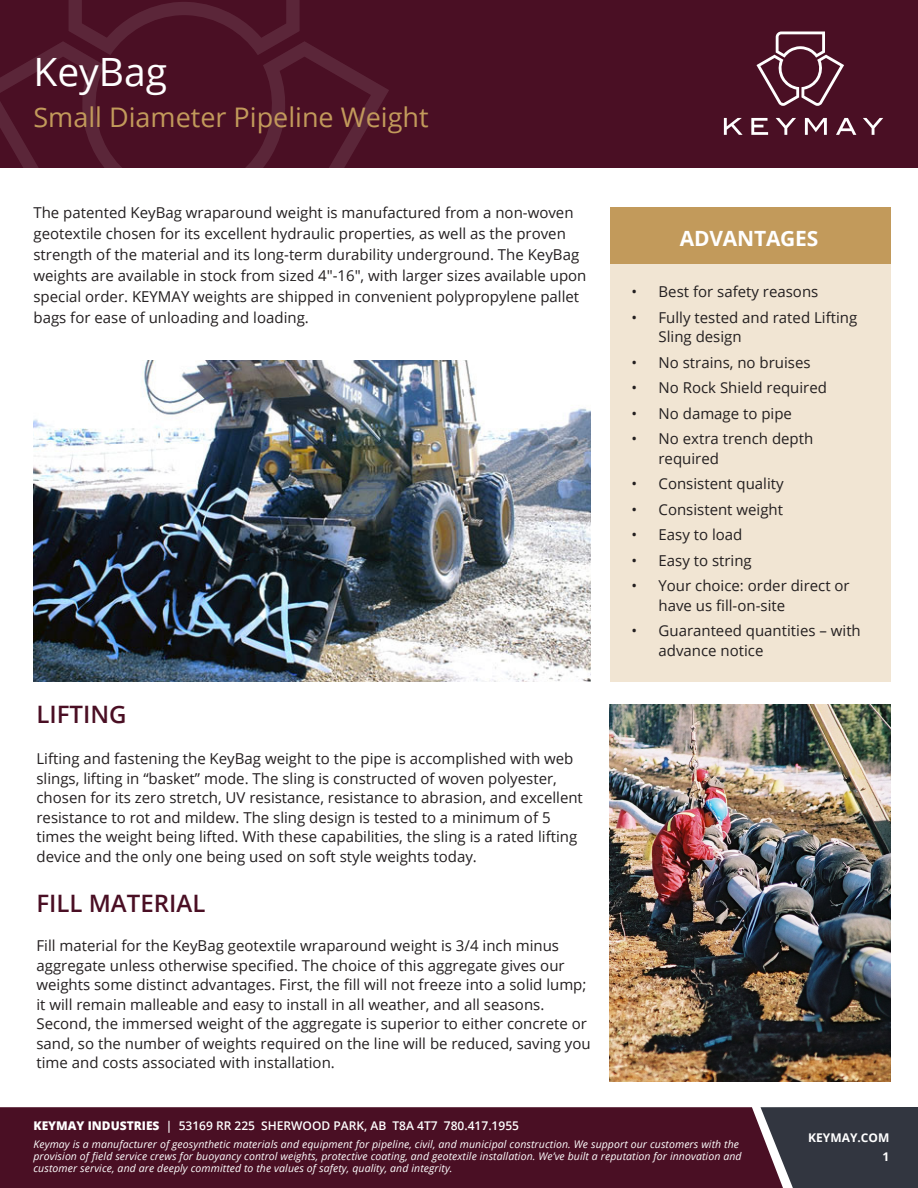
<style>
.page{position:relative;width:918px;height:1188px;background:#fff}
.page>*{position:absolute;margin:0;border:0;box-sizing:border-box;transform-origin:0 0}
.t1{font:39px "Open Sans";color:#fff}
.t2{font:27px "Open Sans";color:#c29a5b}
.t3{font:600 24px "Open Sans";color:#4a0f24}
.t4{font:700 21px "Open Sans";letter-spacing:-.01em;color:#fff}
.t5{font:15px/19.5px "Open Sans";color:#231f20}
.t6{font:600 12px "Open Sans";color:#fff}
.t7{font:700 12px/18.9px "Open Sans";color:#fff;text-align:right}
.t8{font:italic 10.5px/12px "Open Sans";letter-spacing:.01em;color:#fff}
.s1{font-weight:800}
</style>
<div class="page">
<div style="left:0;top:0;width:918px;height:167px;background:#4a0f24"></div>
<svg style="left:0;top:0;width:389px;height:167px"></svg>
<svg style="left:756px;top:31px;width:88px;height:75px"></svg>
<svg style="left:724px;top:118px;width:19px;height:17px"></svg>
<svg style="left:751px;top:118px;width:17px;height:17px"></svg>
<svg style="left:776px;top:118px;width:20px;height:17px"></svg>
<svg style="left:805px;top:118px;width:22px;height:17px"></svg>
<svg style="left:836px;top:118px;width:20px;height:17px"></svg>
<svg style="left:863px;top:118px;width:20px;height:17px"></svg>
<div style="left:0;top:1107px;width:761px;height:81px;background:#4a0f24"></div>
<svg style="left:761px;top:1107px;width:157px;height:81px;background:#3d3e48"></svg>
<img style="left:33px;top:361px;width:558px;height:320px">
<div style="left:610px;top:207px;width:281px;height:474px;background:#f1e5d3"></div>
<div style="left:610px;top:207px;width:281px;height:56px;background:#c29a5b"></div>
<img style="left:610px;top:705px;width:281px;height:376px">
<p class="t1" style="left:33px;top:45px;width:135px">KeyBag</p>
<p class="t2" style="left:33px;top:99px;width:397px">Small Diameter Pipeline Weight</p>
<p class="t5" style="left:33px;top:202px;width:555px;line-height:21px">The patented KeyBag wraparound weight is manufactured from a non-woven geotextile chosen for its excellent hydraulic properties, as well as the proven strength of the material and its long-term durability underground. The KeyBag weights are available in stock from sized 4″-16″, with larger sizes available upon special order. KEYMAY weights are shipped in convenient polypropylene pallet bags for ease of unloading and loading.</p>
<p class="t3" style="left:36px;top:698px;width:92px">LIFTING</p>
<p class="t5" style="left:36px;top:749px;width:548px">Lifting and fastening the KeyBag weight to the pipe is accomplished with web slings, lifting in “basket” mode. The sling is constructed of woven polyester, chosen for its zero stretch, UV resistance, resistance to abrasion, and excellent resistance to rot and mildew. The sling design is tested to a minimum of 5 times the weight being lifted. With these capabilities, the sling is a rated lifting device and the only one being used on soft style weights today.</p>
<p class="t3" style="left:36px;top:887px;width:170px">FILL MATERIAL</p>
<p class="t5" style="left:36px;top:935px;width:556px">Fill material for the KeyBag geotextile wraparound weight is 3/4 inch minus aggregate unless otherwise specified. The choice of this aggregate gives our weights some distinct advantages. First, the fill will not freeze into a solid lump; it will remain malleable and easy to install in all weather, and all seasons.<br>Second, the immersed weight of the aggregate is superior to either concrete or sand, so the number of weights required on the line will be reduced, saving you time and costs associated with installation.</p>
<p class="t4" style="left:680px;top:224px;width:140px">ADVANTAGES</p>
<p class="t5" style="left:632px;top:282px;width:188px">• Best for safety reasons</p>
<p class="t5" style="left:659px;top:307px;width:200px;text-indent:-27px">• Fully tested and rated Lifting<br>Sling design</p>
<p class="t5" style="left:632px;top:352px;width:181px">• No strains, no bruises</p>
<p class="t5" style="left:632px;top:378px;width:197px">• No Rock Shield required</p>
<p class="t5" style="left:632px;top:403px;width:162px">• No damage to pipe</p>
<p class="t5" style="left:659px;top:429px;width:156px;text-indent:-27px">• No extra trench depth required</p>
<p class="t5" style="left:632px;top:474px;width:154px">• Consistent quality</p>
<p class="t5" style="left:632px;top:499px;width:153px">• Consistent weight</p>
<p class="t5" style="left:632px;top:525px;width:112px">• Easy to load</p>
<p class="t5" style="left:632px;top:550px;width:122px">• Easy to string</p>
<p class="t5" style="left:659px;top:576px;width:193px;text-indent:-27px">• Your choice: order direct or have us fill-on-site</p>
<p class="t5" style="left:659px;top:621px;width:204px;text-indent:-27px">• Guaranteed quantities – with advance notice</p>
<p class="t6" style="left:33px;top:1117px;width:487px"><span class="s1">KEYMAY INDUSTRIES</span> | 53169 RR 225 SHERWOOD PARK, AB T8A 4T7 780.417.1955</p>
<p class="t8" style="left:33px;top:1138px;width:710px">Keymay is a manufacturer of geosynthetic materials and equipment for pipeline, civil, and municipal construction. We support our customers with the provision of field service crews for buoyancy control weights, protective coating, and geotextile installation. We’ve built a reputation for innovation and customer service, and are deeply committed to the values of safety, quality, and integrity.</p>
<p class="t7" style="left:808px;top:1128px;width:83px">KEYMAY.COM<br>1</p>
</div>
